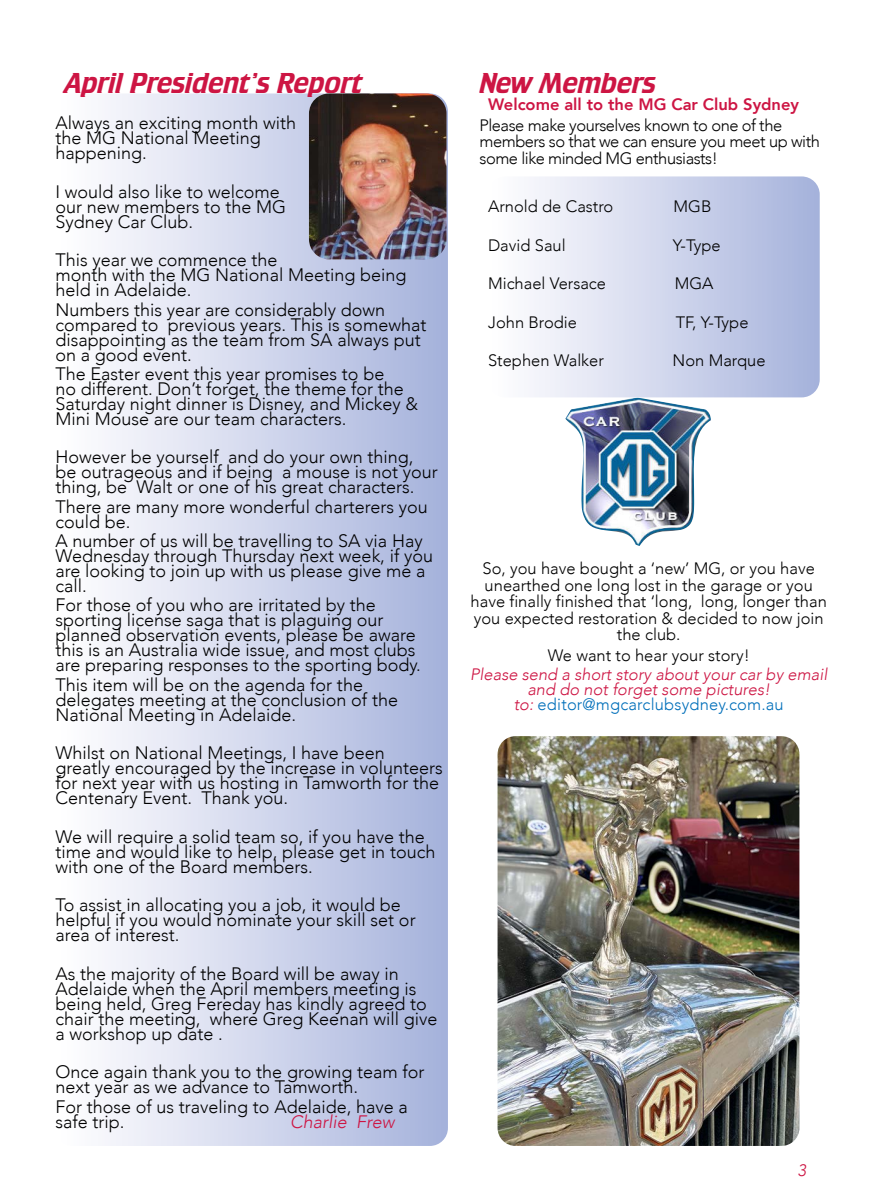
<style>
.page{position:relative;width:893px;height:1200px;background:#fff}
.page>*{position:absolute;margin:0;border:0;box-sizing:border-box;transform-origin:0 0}
.t1{font:italic 30px "Crillee EF";color:#cd1543}
.t2{font:300 18px/15px "Avenir";color:#000}
.t3{font:italic 300 18px "Avenir";color:#cd1543}
.t4{font:300 16.5px/16.5px "Avenir";color:#000;text-align:center}
.t5{font:300 16.5px/16.5px "Avenir";letter-spacing:-.03em;color:#000}
.t6{font:italic 300 16.5px/15px "Avenir";color:#cd1543;text-align:center}
.t7{font:800 16.5px "Avenir";color:#cd1543}
.s1{font-style:normal;color:#006fba}
</style>
<div class="page">
<img style="left:565px;top:397px;width:146px;height:149px">
<svg style="left:533px;top:176px;width:287px;height:221px;background:#cdd4eb"></svg>
<svg style="left:108px;top:93px;width:340px;height:1052px;background:#cfd5ec"></svg>
<img style="left:498px;top:736px;width:301px;height:409px">
<img style="left:309px;top:93px;width:137px;height:166px">
<h1 class="t1" style="left:64px;top:67px;width:299px">April President’s Report</h1>
<h1 class="t1" style="left:479px;top:67px;width:178px">New Members</h1>
<p class="t7" style="left:488px;top:91px;width:313px">Welcome all to the MG Car Club Sydney</p>
<p class="t5" style="left:479px;top:117px;width:342px">Please make yourselves known to one of the members so that we can ensure you meet up with some like minded MG enthusiasts!</p>
<p class="t2" style="left:55px;top:115px;width:242px">Always an exciting month with the MG National Meeting happening.</p>
<p class="t2" style="left:55px;top:184px;width:232px">I would also like to welcome our new members to the MG<br>Sydney Car Club.</p>
<p class="t2" style="left:55px;top:252px;width:352px">This year we commence the<br>month with the MG National Meeting being held in Adelaide.</p>
<p class="t2" style="left:55px;top:302px;width:372px">Numbers this year are considerably down compared to previous years. This is somewhat disappointing as the team from SA always put on a good event.</p>
<p class="t2" style="left:55px;top:366px;width:364px">The Easter event this year promises to be<br>no different. Don’t forget, the theme for the Saturday night dinner is Disney, and Mickey &amp; Mini Mouse are our team characters.</p>
<p class="t2" style="left:55px;top:449px;width:384px">However be yourself and do your own thing, be outrageous and if being a mouse is not your thing, be Walt or one of his great characters.</p>
<p class="t2" style="left:55px;top:499px;width:374px">There are many more wonderful charterers you could be.</p>
<p class="t2" style="left:55px;top:533px;width:379px">A number of us will be travelling to SA via Hay Wednesday through Thursday next week, if you are looking to join up with us please give me a call.</p>
<p class="t2" style="left:55px;top:597px;width:367px">For those of you who are irritated by the sporting license saga that is plaguing our planned observation events, please be aware this is an Australia wide issue, and most clubs are preparing responses to the sporting body.</p>
<p class="t2" style="left:55px;top:676px;width:344px">This item will be on the agenda for the delegates meeting at the conclusion of the<br>National Meeting in Adelaide.</p>
<p class="t2" style="left:55px;top:745px;width:389px">Whilst on National Meetings, I have been greatly encouraged by the increase in volunteers for next year with us hosting in Tamworth for the Centenary Event. Thank you.</p>
<p class="t2" style="left:55px;top:828px;width:381px">We will require a solid team so, if you have the time and would like to help, please get in touch with one of the Board members.</p>
<p class="t2" style="left:55px;top:897px;width:362px">To assist in allocating you a job, it would be helpful if you would nominate your skill set or area of interest.</p>
<p class="t2" style="left:55px;top:965px;width:383px">As the majority of the Board will be away in Adelaide when the April members meeting is being held, Greg Fereday has kindly agreed to chair the meeting, where Greg Keenan will give a workshop up date .</p>
<p class="t2" style="left:55px;top:1064px;width:370px">Once again thank you to the growing team for next year as we advance to Tamworth.</p>
<p class="t2" style="left:55px;top:1098px;width:354px">For those of us traveling to Adelaide, have a safe trip.</p>
<p class="t4" style="left:488px;top:198px;width:127px">Arnold de Castro</p>
<p class="t4" style="left:673px;top:198px;width:39px">MGB</p>
<p class="t4" style="left:488px;top:237px;width:79px">David Saul</p>
<p class="t4" style="left:673px;top:237px;width:49px">Y-Type</p>
<p class="t4" style="left:488px;top:275px;width:119px">Michael Versace</p>
<p class="t4" style="left:675px;top:275px;width:40px">MGA</p>
<p class="t4" style="left:488px;top:314px;width:91px">John Brodie</p>
<p class="t4" style="left:676px;top:314px;width:74px">TF, Y-Type</p>
<p class="t4" style="left:488px;top:352px;width:117px">Stephen Walker</p>
<p class="t4" style="left:673px;top:352px;width:94px">Non Marque</p>
<p class="t4" style="left:471px;top:560px;width:358px">So, you have bought a ‘new’ MG, or you have unearthed one long lost in the garage or you have finally finished that ‘long, long, longer than you expected restoration &amp; decided to now join the club.</p>
<p class="t4" style="left:548px;top:647px;width:204px">We want to hear your story!</p>
<p class="t6" style="left:470px;top:667px;width:359px">Please send a short story about your car by email and do not forget some pictures!<br>to: <span class="s1">editor@mgcarclubsydney.com.au</span></p>
<p class="t3" style="left:290px;top:1110px;width:106px">Charlie Frew</p>
<p class="t6" style="left:797px;top:1162px;width:10px">3</p>
</div>
